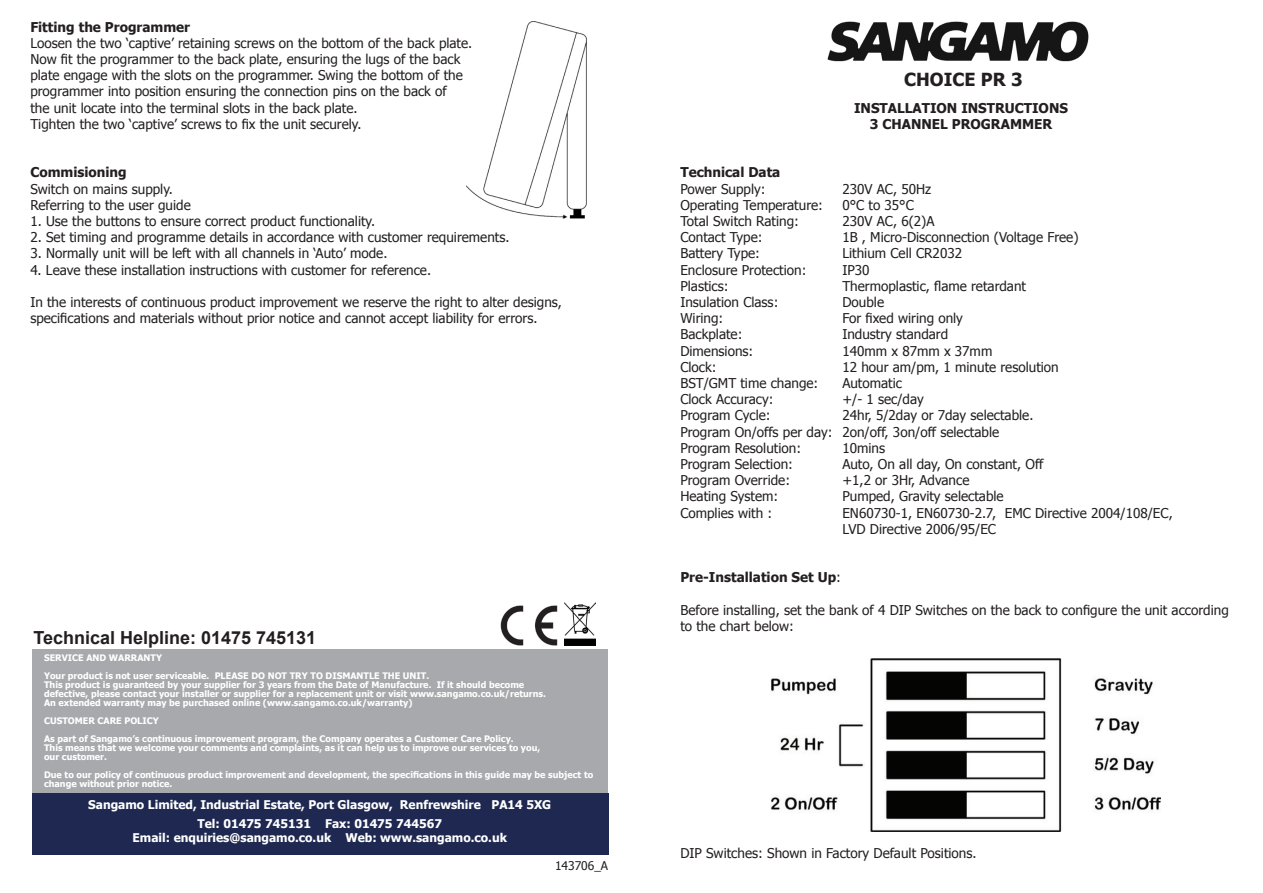
<style>
.page{position:relative;width:1263px;height:893px;background:#fff}
.page>*{position:absolute;margin:0;border:0;box-sizing:border-box;transform-origin:0 0}
.t1{font:700 18px "Arial";color:#231f20}
.t2{font:700 18px "Tahoma";color:#231f20}
.t3{font:13.5px/16.2px "Tahoma";color:#231f20}
.t4{font:700 13.5px "Tahoma";color:#231f20}
.t5{font:700 12px "Tahoma";color:#fff}
.t6{font:12px "Tahoma";color:#231f20}
.t7{font:700 9px/9px "Tahoma";color:#fff}
.s1{font-weight:400}
</style>
<div class="page">
<img style="left:467px;top:21px;width:119px;height:197px">
<div style="left:32px;top:793px;width:576px;height:62px;background:#1e2851"></div>
<img style="left:827px;top:21px;width:262px;height:41px">
<img style="left:771px;top:658px;width:390px;height:173px">
<div style="left:32px;top:650px;width:575px;height:143px;background:#a8a9ad"></div>
<img style="left:564px;top:603px;width:32px;height:43px">
<img style="left:501px;top:605px;width:57px;height:41px">
<p class="t4" style="left:30px;top:17px;width:161px">Fitting the Programmer</p>
<p class="t3" style="left:30px;top:34px;width:443px">Loosen the two ‘captive’ retaining screws on the bottom of the back plate.</p>
<p class="t3" style="left:30px;top:50px;width:432px">Now fit the programmer to the back plate, ensuring the lugs of the back</p>
<p class="t3" style="left:30px;top:67px;width:434px">plate engage with the slots on the programmer. Swing the bottom of the</p>
<p class="t3" style="left:30px;top:83px;width:418px">programmer into position ensuring the connection pins on the back of</p>
<p class="t3" style="left:30px;top:99px;width:329px">the unit locate into the terminal slots in the back plate.</p>
<p class="t3" style="left:30px;top:115px;width:333px">Tighten the two ‘captive’ screws to fix the unit securely.</p>
<p class="t4" style="left:30px;top:163px;width:98px">Commisioning</p>
<p class="t3" style="left:30px;top:180px;width:144px">Switch on mains supply.</p>
<p class="t3" style="left:30px;top:196px;width:162px">Referring to the user guide</p>
<p class="t3" style="left:30px;top:212px;width:346px">1. Use the buttons to ensure correct product functionality.</p>
<p class="t3" style="left:30px;top:229px;width:481px">2. Set timing and programme details in accordance with customer requirements.</p>
<p class="t3" style="left:30px;top:245px;width:359px">3. Normally unit will be left with all channels in ‘Auto’ mode.</p>
<p class="t3" style="left:30px;top:261px;width:402px">4. Leave these installation instructions with customer for reference.</p>
<p class="t3" style="left:30px;top:293px;width:533px">In the interests of continuous product improvement we reserve the right to alter designs,</p>
<p class="t3" style="left:30px;top:310px;width:508px">specifications and materials without prior notice and cannot accept liability for errors.</p>
<p class="t1" style="left:33px;top:626px;width:284px">Technical Helpline: 01475 745131</p>
<p class="t7" style="left:44px;top:653px;width:120px">SERVICE AND WARRANTY</p>
<p class="t7" style="left:44px;top:671px;width:387px">Your product is not user serviceable. PLEASE DO NOT TRY TO DISMANTLE THE UNIT.</p>
<p class="t7" style="left:44px;top:680px;width:482px">This product is guaranteed by your supplier for 3 years from the Date of Manufacture. If it should become</p>
<p class="t7" style="left:44px;top:689px;width:503px">defective, please contact your installer or supplier for a replacement unit or visit www.sangamo.co.uk/returns.</p>
<p class="t7" style="left:44px;top:698px;width:370px">An extended warranty may be purchased online (www.sangamo.co.uk/warranty)</p>
<p class="t7" style="left:44px;top:716px;width:116px">CUSTOMER CARE POLICY</p>
<p class="t7" style="left:44px;top:734px;width:471px">As part of Sangamo’s continuous improvement program, the Company operates a Customer Care Policy.</p>
<p class="t7" style="left:44px;top:743px;width:498px">This means that we welcome your comments and complaints, as it can help us to improve our services to you,</p>
<p class="t7" style="left:44px;top:752px;width:64px">our customer.</p>
<p class="t7" style="left:44px;top:770px;width:551px">Due to our policy of continuous product improvement and development, the specifications in this guide may be subject to change without prior notice.</p>
<p class="t5" style="left:88px;top:796px;width:464px">Sangamo Limited, Industrial Estate, Port Glasgow, Renfrewshire PA14 5XG</p>
<p class="t5" style="left:197px;top:815px;width:246px">Tel: 01475 745131 Fax: 01475 744567</p>
<p class="t5" style="left:133px;top:829px;width:376px">Email: enquiries@sangamo.co.uk Web: www.sangamo.co.uk</p>
<p class="t6" style="left:555px;top:858px;width:55px">143706_A</p>
<p class="t2" style="left:904px;top:67px;width:120px">CHOICE PR 3</p>
<p class="t4" style="left:854px;top:98px;width:215px">INSTALLATION INSTRUCTIONS</p>
<p class="t4" style="left:870px;top:114px;width:184px">3 CHANNEL PROGRAMMER</p>
<p class="t4" style="left:680px;top:163px;width:101px">Technical Data</p>
<p class="t3" style="left:680px;top:180px;width:87px">Power Supply:</p>
<p class="t3" style="left:842px;top:180px;width:90px">230V AC, 50Hz</p>
<p class="t3" style="left:680px;top:196px;width:144px">Operating Temperature:</p>
<p class="t3" style="left:842px;top:196px;width:73px">0°C to 35°C</p>
<p class="t3" style="left:680px;top:212px;width:120px">Total Switch Rating:</p>
<p class="t3" style="left:842px;top:212px;width:94px">230V AC, 6(2)A</p>
<p class="t3" style="left:680px;top:229px;width:84px">Contact Type:</p>
<p class="t3" style="left:842px;top:229px;width:238px">1B , Micro-Disconnection (Voltage Free)</p>
<p class="t3" style="left:680px;top:245px;width:81px">Battery Type:</p>
<p class="t3" style="left:842px;top:245px;width:121px">Lithium Cell CR2032</p>
<p class="t3" style="left:680px;top:261px;width:128px">Enclosure Protection:</p>
<p class="t3" style="left:842px;top:261px;width:29px">IP30</p>
<p class="t3" style="left:680px;top:277px;width:50px">Plastics:</p>
<p class="t3" style="left:842px;top:277px;width:185px">Thermoplastic, flame retardant</p>
<p class="t3" style="left:680px;top:293px;width:100px">Insulation Class:</p>
<p class="t3" style="left:842px;top:293px;width:43px">Double</p>
<p class="t3" style="left:680px;top:310px;width:44px">Wiring:</p>
<p class="t3" style="left:842px;top:310px;width:122px">For fixed wiring only</p>
<p class="t3" style="left:680px;top:326px;width:64px">Backplate:</p>
<p class="t3" style="left:842px;top:326px;width:107px">Industry standard</p>
<p class="t3" style="left:680px;top:342px;width:74px">Dimensions:</p>
<p class="t3" style="left:842px;top:342px;width:151px">140mm x 87mm x 37mm</p>
<p class="t3" style="left:680px;top:358px;width:38px">Clock:</p>
<p class="t3" style="left:842px;top:358px;width:218px">12 hour am/pm, 1 minute resolution</p>
<p class="t3" style="left:680px;top:374px;width:140px">BST/GMT time change:</p>
<p class="t3" style="left:842px;top:374px;width:61px">Automatic</p>
<p class="t3" style="left:680px;top:391px;width:95px">Clock Accuracy:</p>
<p class="t3" style="left:842px;top:391px;width:83px">+/- 1 sec/day</p>
<p class="t3" style="left:680px;top:407px;width:92px">Program Cycle:</p>
<p class="t3" style="left:842px;top:407px;width:192px">24hr, 5/2day or 7day selectable.</p>
<p class="t3" style="left:680px;top:423px;width:320px">Program On/offs per day: 2on/off, 3on/off selectable</p>
<p class="t3" style="left:680px;top:439px;width:122px">Program Resolution:</p>
<p class="t3" style="left:842px;top:439px;width:44px">10mins</p>
<p class="t3" style="left:680px;top:455px;width:114px">Program Selection:</p>
<p class="t3" style="left:842px;top:455px;width:203px">Auto, On all day, On constant, Off</p>
<p class="t3" style="left:680px;top:472px;width:111px">Program Override:</p>
<p class="t3" style="left:842px;top:472px;width:129px">+1,2 or 3Hr, Advance</p>
<p class="t3" style="left:680px;top:488px;width:99px">Heating System:</p>
<p class="t3" style="left:842px;top:488px;width:163px">Pumped, Gravity selectable</p>
<p class="t3" style="left:680px;top:504px;width:93px">Complies with :</p>
<p class="t3" style="left:842px;top:504px;width:332px">EN60730-1, EN60730-2.7, EMC Directive 2004/108/EC,</p>
<p class="t3" style="left:842px;top:520px;width:155px">LVD Directive 2006/95/EC</p>
<p class="t4" style="left:680px;top:568px;width:162px">Pre-Installation Set Up<span class="s1">:</span></p>
<p class="t3" style="left:680px;top:601px;width:550px">Before installing, set the bank of 4 DIP Switches on the back to configure the unit according to the chart below:</p>
<p class="t3" style="left:680px;top:844px;width:298px">DIP Switches: Shown in Factory Default Positions.</p>
</div>
